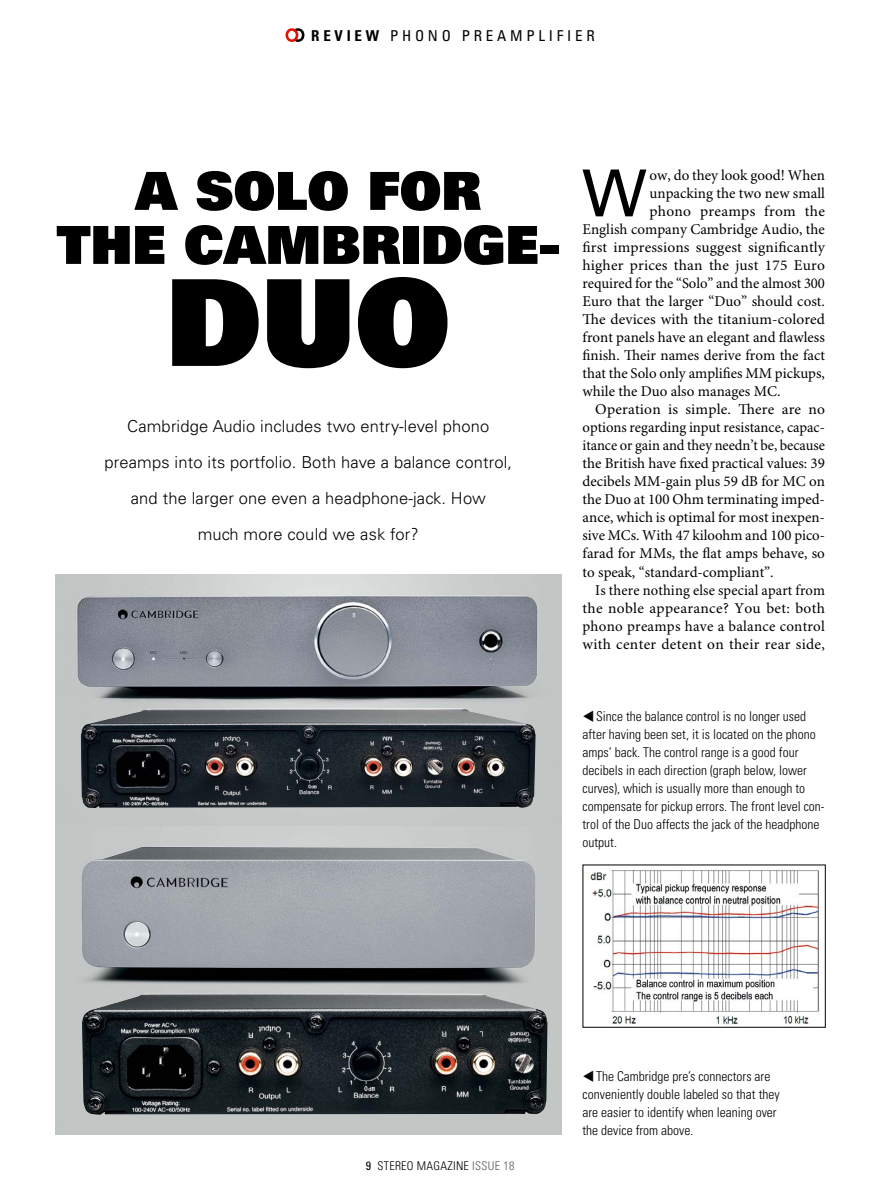
<style>
.page{position:relative;width:893px;height:1191px;background:#fff}
.page>*{position:absolute;margin:0;border:0;box-sizing:border-box;transform-origin:0 0}
.t1{font:120px "Univers LT Std X Black";color:#000}
.t2{font:64.8px "Univers LT Std";color:#000}
.t3{font:52.5px/54px "Univers LT Std X Black";color:#000;text-align:center}
.t4{font:300 16.5px/36px "Univers LT Std";letter-spacing:.01em;color:#000;text-align:center}
.t5{font:15px "Minion Pro";color:#000}
.t6{font:15px "Minion Pro";letter-spacing:.02em;color:#000}
.t7{font:condensed 15px "Univers LT Std";letter-spacing:.25em;color:#000}
.t8{font:300 condensed 13.5px/18px "Univers LT Std";color:#000}
.t9{font:300 condensed 12px "Univers LT Std";letter-spacing:.025em;color:#000}
.s1{font-weight:700}
.s2{font-weight:400}
.s3{color:#595a5a}
</style>
<div class="page">
<svg style="left:286px;top:28px;width:18px;height:14px"></svg>
<img style="left:55px;top:575px;width:506px;height:251px">
<img style="left:81px;top:708px;width:455px;height:100px">
<img style="left:55px;top:826px;width:506px;height:308px">
<img style="left:82px;top:993px;width:465px;height:121px">
<img style="left:590px;top:870px;width:230px;height:155px">
<p class="t7" style="left:311px;top:26px;width:285px"><span class="s1">REVIEW</span> PHONO PREAMPLIFIER</p>
<h3 class="t3" style="left:57px;top:162px;width:505px">A SOLO FOR<br>THE CAMBRIDGE-</h3>
<h1 class="t1" style="left:166px;top:244px;width:286px">DUO</h1>
<p class="t4" style="left:105px;top:408px;width:409px">Cambridge Audio includes two entry-level phono preamps into its portfolio. Both have a balance control, and the larger one even a headphone-jack. How<br>much more could we ask for?</p>
<h2 class="t2" style="left:582px;top:155px;width:66px">W</h2>
<p class="t5" style="left:649px;top:167px;width:177px">ow, do they look good! When</p>
<p class="t5" style="left:649px;top:185px;width:177px">unpacking the two new small</p>
<p class="t6" style="left:649px;top:203px;width:177px">phono preamps from the</p>
<p class="t5" style="left:583px;top:221px;width:244px">English company Cambridge Audio, the</p>
<p class="t5" style="left:583px;top:239px;width:244px">first impressions suggest significantly</p>
<p class="t5" style="left:583px;top:257px;width:244px">higher prices than the just 175 Euro</p>
<p class="t5" style="left:583px;top:275px;width:244px">required for the “Solo” and the almost 300</p>
<p class="t5" style="left:583px;top:293px;width:244px">Euro that the larger “Duo” should cost.</p>
<p class="t5" style="left:583px;top:311px;width:244px">The devices with the titanium-colored</p>
<p class="t5" style="left:583px;top:329px;width:244px">front panels have an elegant and flawless</p>
<p class="t5" style="left:583px;top:347px;width:244px">finish. Their names derive from the fact</p>
<p class="t5" style="left:583px;top:365px;width:244px">that the Solo only amplifies MM pickups,</p>
<p class="t5" style="left:583px;top:383px;width:199px">while the Duo also manages MC.</p>
<p class="t5" style="left:595px;top:401px;width:231px">Operation is simple. There are no</p>
<p class="t5" style="left:583px;top:419px;width:244px">options regarding input resistance, capac-</p>
<p class="t5" style="left:583px;top:437px;width:244px">itance or gain and they needn’t be, because</p>
<p class="t5" style="left:583px;top:455px;width:244px">the British have fixed practical values: 39</p>
<p class="t5" style="left:583px;top:473px;width:244px">decibels MM-gain plus 59 dB for MC on</p>
<p class="t5" style="left:583px;top:491px;width:244px">the Duo at 100 Ohm terminating imped-</p>
<p class="t5" style="left:583px;top:509px;width:244px">ance, which is optimal for most inexpen-</p>
<p class="t5" style="left:583px;top:527px;width:244px">sive MCs. With 47 kiloohm and 100 pico-</p>
<p class="t5" style="left:583px;top:545px;width:244px">farad for MMs, the flat amps behave, so</p>
<p class="t5" style="left:583px;top:563px;width:193px">to speak, “standard-compliant”.</p>
<p class="t5" style="left:595px;top:581px;width:231px">Is there nothing else special apart from</p>
<p class="t6" style="left:583px;top:599px;width:244px">the noble appearance? You bet: both</p>
<p class="t5" style="left:583px;top:617px;width:244px">phono preamps have a balance control</p>
<p class="t6" style="left:583px;top:635px;width:244px">with center detent on their rear side,</p>
<p class="t8" style="left:583px;top:707px;width:244px">▼Since the balance control is no longer used after having been set, it is located on the phono amps’ back. The control range is a good four decibels in each direction (graph below, lower curves), which is usually more than enough to compensate for pickup errors. The front level con&shy;trol of the Duo affects the jack of the headphone output.</p>
<p class="t9" style="left:366px;top:1158px;width:150px"><span class="s2">9</span> STEREO MAGAZINE <span class="s3">ISSUE 18</span></p>
<p class="t8" style="left:583px;top:1067px;width:199px">▼The Cambridge pre’s connectors are conveniently double labeled so that they are easier to identify when leaning over the device from above.</p>
</div>
